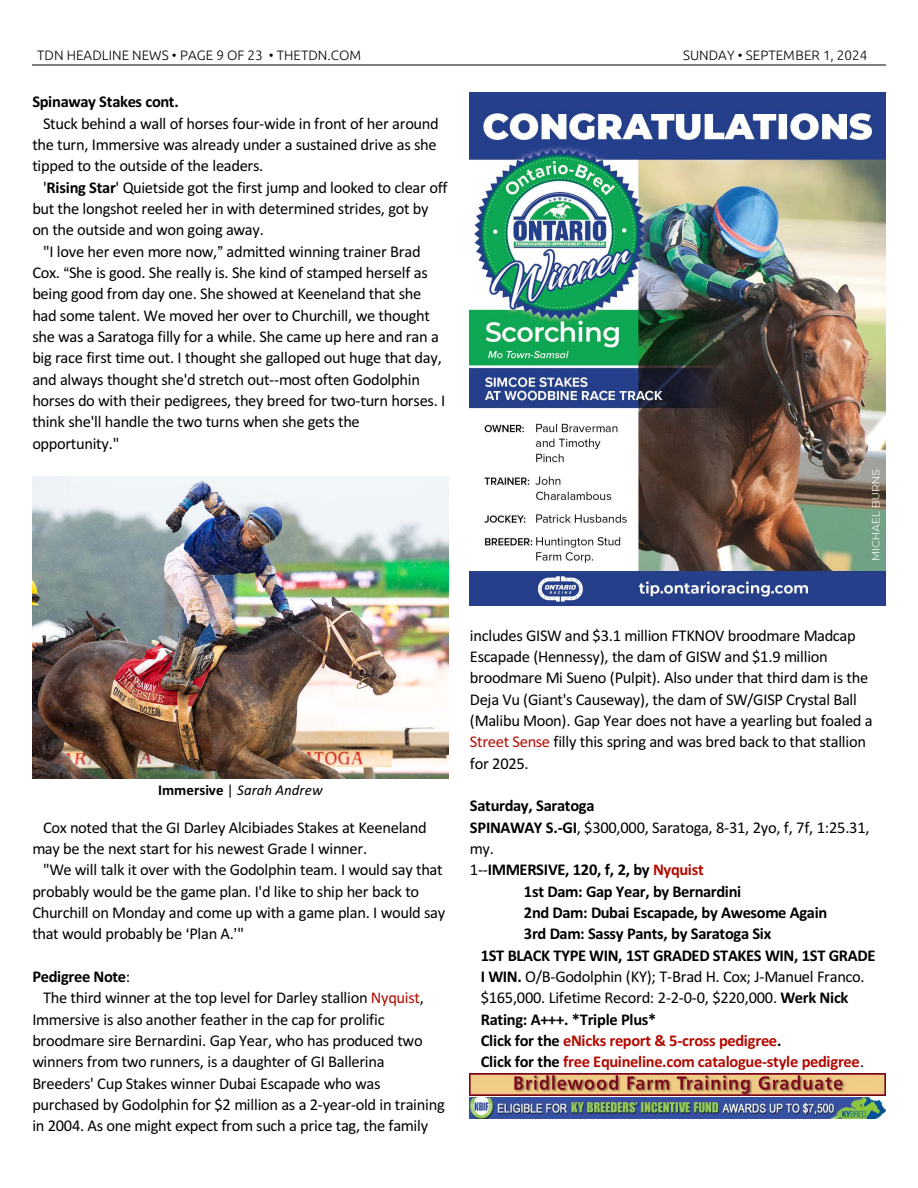
<style>
.page{position:relative;width:918px;height:1188px;background:#fff}
.page>*{position:absolute;margin:0;border:0;box-sizing:border-box;transform-origin:0 0}
.t1{font:16.5px/21.3px "Calibri";letter-spacing:-.02em;color:#000}
.t2{font:700 16.5px "Calibri";letter-spacing:-.025em;color:#000}
.t3{font:700 16.5px "Calibri";letter-spacing:-.015em;color:#b30a00}
.t4{font:italic 15px "Calibri";color:#000}
.t5{font:300 13.5px "Ubuntu";color:#000}
.s1{font-weight:700}
.s2{font-weight:700;font-style:normal}
.s3{font-style:normal}
.s4{font-weight:400}
.s5{color:#b30b00}
.s6{color:#000}
.s7{font-weight:400;color:#000}
</style>
<div class="page">
<hr style="left:32px;top:64px;width:853px;height:1px;background:#808080">
<img style="left:470px;top:92px;width:416px;height:513px">
<img style="left:32px;top:476px;width:416px;height:303px">
<img style="left:470px;top:1097px;width:416px;height:22px">
<img style="left:470px;top:1073px;width:416px;height:22px">
<p class="t5" style="left:37px;top:49px;width:325px">TDN HEADLINE NEWS • PAGE 9 OF 23 • THETDN.COM</p>
<p class="t5" style="left:683px;top:49px;width:186px">SUNDAY • SEPTEMBER 1, 2024</p>
<p class="t2" style="left:32px;top:95px;width:148px">Spinaway Stakes cont.</p>
<p class="t1" style="left:32px;top:114px;width:408px;text-indent:11px">Stuck behind a wall of horses four-wide in front of her around the turn, Immersive was already under a sustained drive as she tipped to the outside of the leaders.</p>
<p class="t1" style="left:43px;top:178px;width:406px">'<span class="s1">Rising Star</span>' Quietside got the first jump and looked to clear off</p>
<p class="t1" style="left:32px;top:199px;width:398px">but the longshot reeled her in with determined strides, got by</p>
<p class="t1" style="left:32px;top:221px;width:233px">on the outside and won going away.</p>
<p class="t1" style="left:43px;top:242px;width:379px">"I love her even more now, admitted winning trainer Brad</p>
<p class="t1" style="left:32px;top:263px;width:397px">Cox. She is good. She really is. She kind of stamped herself as</p>
<p class="t1" style="left:32px;top:285px;width:390px">being good from day one. She showed at Keeneland that she</p>
<p class="t1" style="left:32px;top:306px;width:399px">had some talent. We moved her over to Churchill, we thought</p>
<p class="t1" style="left:32px;top:327px;width:408px">she was a Saratoga filly for a while. She came up here and ran a</p>
<p class="t1" style="left:32px;top:349px;width:411px">big race first time out. I thought she galloped out huge that day,</p>
<p class="t1" style="left:32px;top:370px;width:389px">and always thought she'd stretch out--most often Godolphin</p>
<p class="t1" style="left:32px;top:391px;width:415px">horses do with their pedigrees, they breed for two-turn horses. I</p>
<p class="t1" style="left:32px;top:413px;width:329px">think she'll handle the two turns when she gets the</p>
<p class="t1" style="left:32px;top:434px;width:88px">opportunity."</p>
<p class="t4" style="left:158px;top:783px;width:166px"><span class="s2">Immersive</span> <span class="s3">|</span> Sarah Andrew</p>
<p class="t1" style="left:32px;top:818px;width:396px;text-indent:11px">Cox noted that the GI Darley Alcibiades Stakes at Keeneland may be the next start for his newest Grade I winner.</p>
<p class="t1" style="left:32px;top:861px;width:414px;text-indent:11px">"We will talk it over with the Godolphin team. I would say that probably would be the game plan. I'd like to ship her back to Churchill on Monday and come up with a game plan. I would say that would probably be Plan A. "</p>
<p class="t2" style="left:32px;top:970px;width:99px">Pedigree Note<span class="s4">:</span></p>
<p class="t1" style="left:43px;top:989px;width:382px">The third winner at the top level for Darley stallion <span class="s5">Nyquist</span>,</p>
<p class="t1" style="left:32px;top:1010px;width:354px">Immersive is also another feather in the cap for prolific</p>
<p class="t1" style="left:32px;top:1031px;width:392px">broodmare sire Bernardini. Gap Year, who has produced two</p>
<p class="t1" style="left:32px;top:1052px;width:354px">winners from two runners, is a daughter of GI Ballerina</p>
<p class="t1" style="left:32px;top:1074px;width:350px">Breeders' Cup Stakes winner Dubai Escapade who was</p>
<p class="t1" style="left:32px;top:1095px;width:414px">purchased by Godolphin for $2 million as a 2-year-old in training</p>
<p class="t1" style="left:32px;top:1117px;width:397px">in 2004. As one might expect from such a price tag, the family</p>
<p class="t1" style="left:470px;top:626px;width:404px">includes GISW and $3.1 million FTKNOV broodmare Madcap Escapade (Hennessy), the dam of GISW and $1.9 million broodmare Mi Sueno (Pulpit). Also under that third dam is the Deja Vu (Giant's Causeway), the dam of SW/GISP Crystal Ball (Malibu Moon). Gap Year does not have a yearling but foaled a <span class="s5">Street Sense</span> filly this spring and was bred back to that stallion for 2025.</p>
<p class="t2" style="left:470px;top:799px;width:126px">Saturday, Saratoga</p>
<p class="t1" style="left:470px;top:818px;width:401px"><span class="s1">SPINAWAY S.-GI</span>, $300,000, Saratoga, 8-31, 2yo, f, 7f, 1:25.31,</p>
<p class="t1" style="left:470px;top:839px;width:25px">my.</p>
<p class="t2" style="left:470px;top:863px;width:235px"><span class="s4">1--</span>IMMERSIVE, 120, f, 2, by <span class="s5">Nyquist</span></p>
<p class="t2" style="left:524px;top:884px;width:219px">1st Dam: Gap Year, by Bernardini</p>
<p class="t2" style="left:524px;top:906px;width:305px">2nd Dam: Dubai Escapade, by Awesome Again</p>
<p class="t2" style="left:524px;top:927px;width:249px">3rd Dam: Sassy Pants, by Saratoga Six</p>
<p class="t2" style="left:481px;top:948px;width:396px">1ST BLACK TYPE WIN, 1ST GRADED STAKES WIN, 1ST GRADE</p>
<p class="t1" style="left:481px;top:967px;width:386px"><span class="s1">I WIN.</span> O/B-Godolphin (KY); T-Brad H. Cox; J-Manuel Franco.</p>
<p class="t1" style="left:481px;top:989px;width:369px">$165,000. Lifetime Record: 2-2-0-0, $220,000. <span class="s1">Werk Nick</span></p>
<p class="t2" style="left:481px;top:1012px;width:177px">Rating: A+++. *Triple Plus*</p>
<p class="t3" style="left:481px;top:1034px;width:302px"><span class="s6">Click for the</span> eNicks report &amp; 5-cross pedigree<span class="s6">.</span></p>
<p class="t3" style="left:481px;top:1055px;width:385px"><span class="s6">Click for the</span> free Equineline.com catalogue-style pedigree<span class="s7">.</span></p>
</div>
